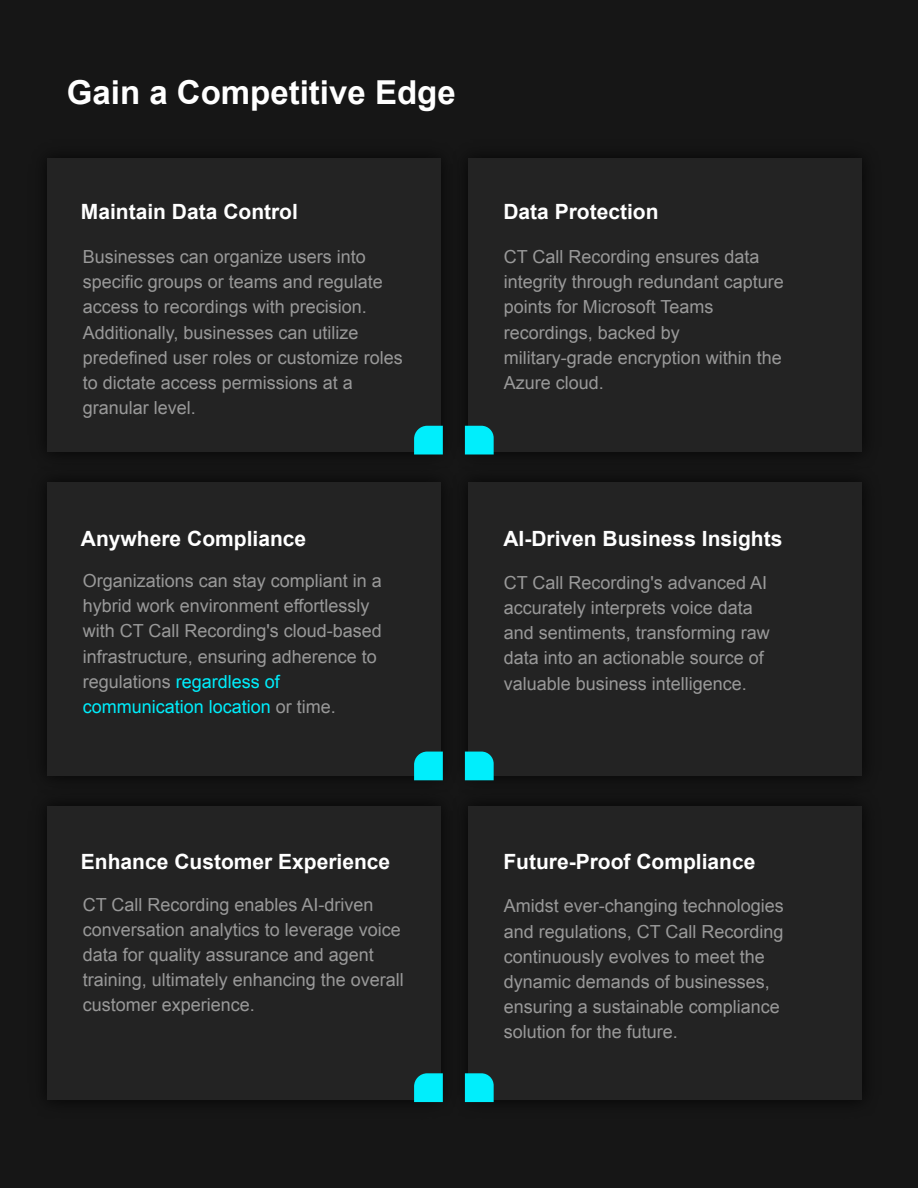
<style>
.page{position:relative;width:918px;height:1188px;background:#161616}
.page>*{position:absolute;margin:0;border:0;box-sizing:border-box;transform-origin:0 0}
.t1{font:700 33px "Arial";color:#fff}
.t2{font:700 21px "Arial";color:#fff}
.t3{font:18px/25.2px "Arial";color:#999}
.s1{color:#00eefc}
</style>
<div class="page">
<div style="left:47px;top:159px;width:393px;height:293px;background:#232323"></div>
<img style="left:464px;top:158px;width:398px;height:296px">
<div style="left:469px;top:159px;width:393px;height:293px;background:#232323"></div>
<div style="left:47px;top:482px;width:393px;height:294px;background:#232323"></div>
<div style="left:469px;top:482px;width:393px;height:294px;background:#232323"></div>
<svg style="left:414px;top:426px;width:29px;height:29px"></svg>
<div style="left:47px;top:806px;width:393px;height:293px;background:#232323"></div>
<img style="left:464px;top:806px;width:398px;height:297px">
<div style="left:469px;top:806px;width:393px;height:293px;background:#232323"></div>
<svg style="left:465px;top:426px;width:29px;height:29px"></svg>
<svg style="left:414px;top:752px;width:29px;height:28px"></svg>
<svg style="left:465px;top:752px;width:29px;height:28px"></svg>
<svg style="left:414px;top:1073px;width:29px;height:29px"></svg>
<svg style="left:465px;top:1073px;width:29px;height:29px"></svg>
<h1 class="t1" style="left:67px;top:70px;width:390px">Gain a Competitive Edge</h1>
<p class="t2" style="left:81px;top:198px;width:219px">Maintain Data Control</p>
<p class="t2" style="left:503px;top:198px;width:157px">Data Protection</p>
<p class="t3" style="left:83px;top:244px;width:322px">Businesses can organize users into specific groups or teams and regulate access to recordings with precision.<br>Additionally, businesses can utilize predefined user roles or customize roles to dictate access permissions at a granular level.</p>
<p class="t3" style="left:504px;top:244px;width:282px">CT Call Recording ensures data integrity through redundant capture points for Microsoft Teams recordings, backed by military-grade encryption within the<br>Azure cloud.</p>
<p class="t2" style="left:81px;top:524px;width:227px">Anywhere Compliance</p>
<p class="t2" style="left:503px;top:524px;width:280px">AI-Driven Business Insights</p>
<p class="t3" style="left:83px;top:568px;width:301px">Organizations can stay compliant in a hybrid work environment effortlessly with CT Call Recording's cloud-based infrastructure, ensuring adherence to regulations <span class="s1">regardless of communication location</span> or time.</p>
<p class="t3" style="left:504px;top:570px;width:268px">CT Call Recording's advanced AI accurately interprets voice data and sentiments, transforming raw data into an actionable source of valuable business intelligence.</p>
<p class="t2" style="left:81px;top:848px;width:311px">Enhance Customer Experience</p>
<p class="t2" style="left:503px;top:848px;width:254px">Future-Proof Compliance</p>
<p class="t3" style="left:83px;top:892px;width:323px">CT Call Recording enables AI-driven conversation analytics to leverage voice data for quality assurance and agent training, ultimately enhancing the overall customer experience.</p>
<p class="t3" style="left:504px;top:894px;width:282px">Amidst ever-changing technologies and regulations, CT Call Recording continuously evolves to meet the dynamic demands of businesses, ensuring a sustainable compliance solution for the future.</p>
</div>
